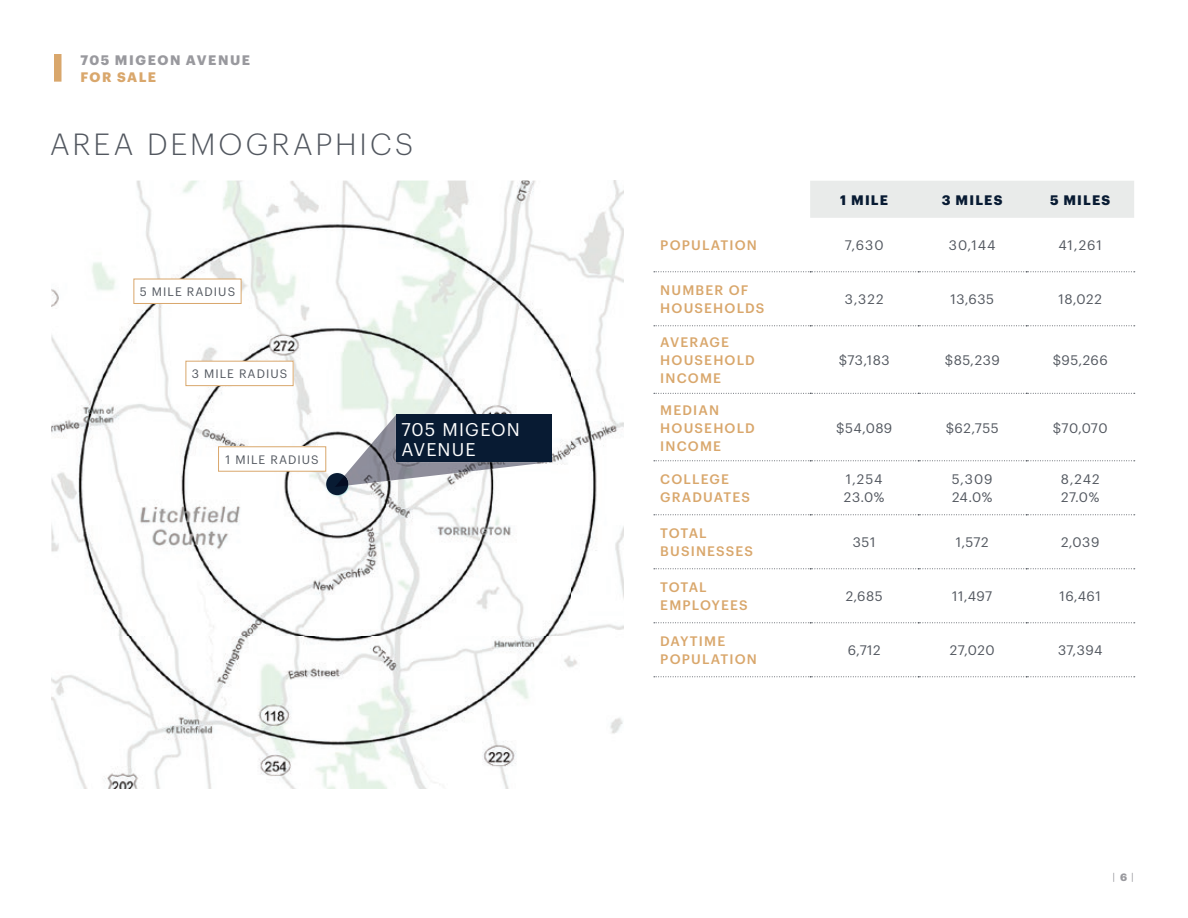
<style>
.page{position:relative;width:1188px;height:918px;background:#fff}
.page>*{position:absolute;margin:0;border:0;box-sizing:border-box;transform-origin:0 0}
.t1{font:300 30px "Graphik";letter-spacing:.1em;color:#52575f}
.t2{font:18px/19.5px "Graphik";letter-spacing:.065em;color:#fff}
.t3{font:13.5px/18px "Graphik";letter-spacing:.04em;color:#52575f}
.t4{font:500 13.5px/18px "Graphik";letter-spacing:.085em;color:#d9a76c}
.t5{font:700 13.5px "Graphik";letter-spacing:.085em;color:#081b33}
.t6{font:700 13.5px "Graphik";letter-spacing:.115em;color:#99999e}
.t7{font:700 13.5px "Graphik";letter-spacing:.1em;color:#d9a76c}
.t8{font:12px "Graphik";letter-spacing:.085em;color:#52575f}
.t9{font:10.5px "Graphik";color:#99999e}
.s1{font-weight:700}
</style>
<div class="page">
<img style="left:51px;top:181px;width:573px;height:607px">
<div style="left:54px;top:54px;width:8px;height:28px;background:#d9a76c"></div>
<div style="left:134px;top:279px;width:107px;height:24px;background:#fff"></div>
<div style="left:134px;top:279px;width:108px;height:25px;border:1px solid #d9a76c"></div>
<div style="left:186px;top:361px;width:107px;height:25px;background:#fff"></div>
<div style="left:186px;top:361px;width:108px;height:25px;border:1px solid #d9a76c"></div>
<div style="left:326px;top:473px;width:22px;height:22px;background:#081b33;border-radius:50%"></div>
<img style="left:344px;top:415px;width:206px;height:70px">
<svg style="left:336px;top:476px;width:12px;height:11px"></svg>
<div style="left:396px;top:415px;width:154px;height:47px;background:#081b33"></div>
<div style="left:810px;top:181px;width:324px;height:37px;background:#e9ebea"></div>
<svg style="left:654px;top:271px;width:481px;height:1px"></svg>
<svg style="left:654px;top:325px;width:481px;height:1px"></svg>
<svg style="left:654px;top:393px;width:481px;height:1px"></svg>
<svg style="left:654px;top:460px;width:481px;height:1px"></svg>
<svg style="left:654px;top:514px;width:481px;height:1px"></svg>
<svg style="left:654px;top:568px;width:481px;height:1px"></svg>
<svg style="left:654px;top:622px;width:481px;height:1px"></svg>
<svg style="left:654px;top:676px;width:481px;height:1px"></svg>
<div style="left:219px;top:447px;width:107px;height:24px;background:#fff"></div>
<div style="left:218px;top:446px;width:108px;height:26px;border:1px solid #d9a76c"></div>
<p class="t6" style="left:80px;top:50px;width:171px">705 MIGEON AVENUE</p>
<p class="t7" style="left:80px;top:66px;width:77px">FOR SALE</p>
<h1 class="t1" style="left:50px;top:122px;width:365px">AREA DEMOGRAPHICS</h1>
<p class="t8" style="left:140px;top:283px;width:97px">5 MILE RADIUS</p>
<p class="t8" style="left:192px;top:365px;width:97px">3 MILE RADIUS</p>
<p class="t8" style="left:226px;top:451px;width:95px">1 MILE RADIUS</p>
<h2 class="t2" style="left:401px;top:418px;width:120px">705 MIGEON<br>AVENUE</h2>
<p class="t5" style="left:840px;top:189px;width:49px">1 MILE</p>
<p class="t5" style="left:942px;top:189px;width:62px">3 MILES</p>
<p class="t5" style="left:1050px;top:189px;width:62px">5 MILES</p>
<p class="t4" style="left:660px;top:235px;width:98px">POPULATION</p>
<p class="t3" style="left:845px;top:235px;width:40px">7,630</p>
<p class="t3" style="left:949px;top:235px;width:48px">30,144</p>
<p class="t3" style="left:1058px;top:235px;width:45px">41,261</p>
<p class="t4" style="left:660px;top:280px;width:106px">NUMBER OF<br>HOUSEHOLDS</p>
<p class="t3" style="left:845px;top:289px;width:40px">3,322</p>
<p class="t3" style="left:950px;top:289px;width:45px">13,635</p>
<p class="t3" style="left:1059px;top:289px;width:45px">18,022</p>
<p class="t4" style="left:660px;top:332px;width:96px">AVERAGE<br>HOUSEHOLD<br>INCOME</p>
<p class="t3" style="left:839px;top:350px;width:52px">$73,183</p>
<p class="t3" style="left:945px;top:350px;width:57px">$85,239</p>
<p class="t3" style="left:1053px;top:350px;width:56px">$95,266</p>
<p class="t4" style="left:660px;top:400px;width:96px">MEDIAN<br>HOUSEHOLD<br>INCOME</p>
<p class="t3" style="left:836px;top:418px;width:58px">$54,089</p>
<p class="t3" style="left:946px;top:418px;width:55px">$62,755</p>
<p class="t3" style="left:1053px;top:418px;width:56px">$70,070</p>
<p class="t4" style="left:660px;top:469px;width:91px">COLLEGE<br>GRADUATES</p>
<p class="t3" style="left:844px;top:469px;width:42px">1,254<br>23.0%</p>
<p class="t3" style="left:952px;top:469px;width:42px">5,309<br>24.0%</p>
<p class="t3" style="left:1061px;top:469px;width:40px">8,242<br>27.0%</p>
<p class="t4" style="left:660px;top:523px;width:94px">TOTAL<br>BUSINESSES</p>
<p class="t3" style="left:853px;top:532px;width:24px">351</p>
<p class="t3" style="left:956px;top:532px;width:34px">1,572</p>
<p class="t3" style="left:1061px;top:532px;width:40px">2,039</p>
<p class="t4" style="left:660px;top:577px;width:89px">TOTAL<br>EMPLOYEES</p>
<p class="t3" style="left:846px;top:586px;width:38px">2,685</p>
<p class="t3" style="left:952px;top:586px;width:41px">11,497</p>
<p class="t3" style="left:1059px;top:586px;width:43px">16,461</p>
<p class="t4" style="left:660px;top:631px;width:98px">DAYTIME<br>POPULATION</p>
<p class="t3" style="left:848px;top:640px;width:34px">6,712</p>
<p class="t3" style="left:950px;top:640px;width:46px">27,020</p>
<p class="t3" style="left:1058px;top:640px;width:46px">37,394</p>
<p class="t9" style="left:1112px;top:869px;width:23px">| <span class="s1">6</span> |</p>
</div>
